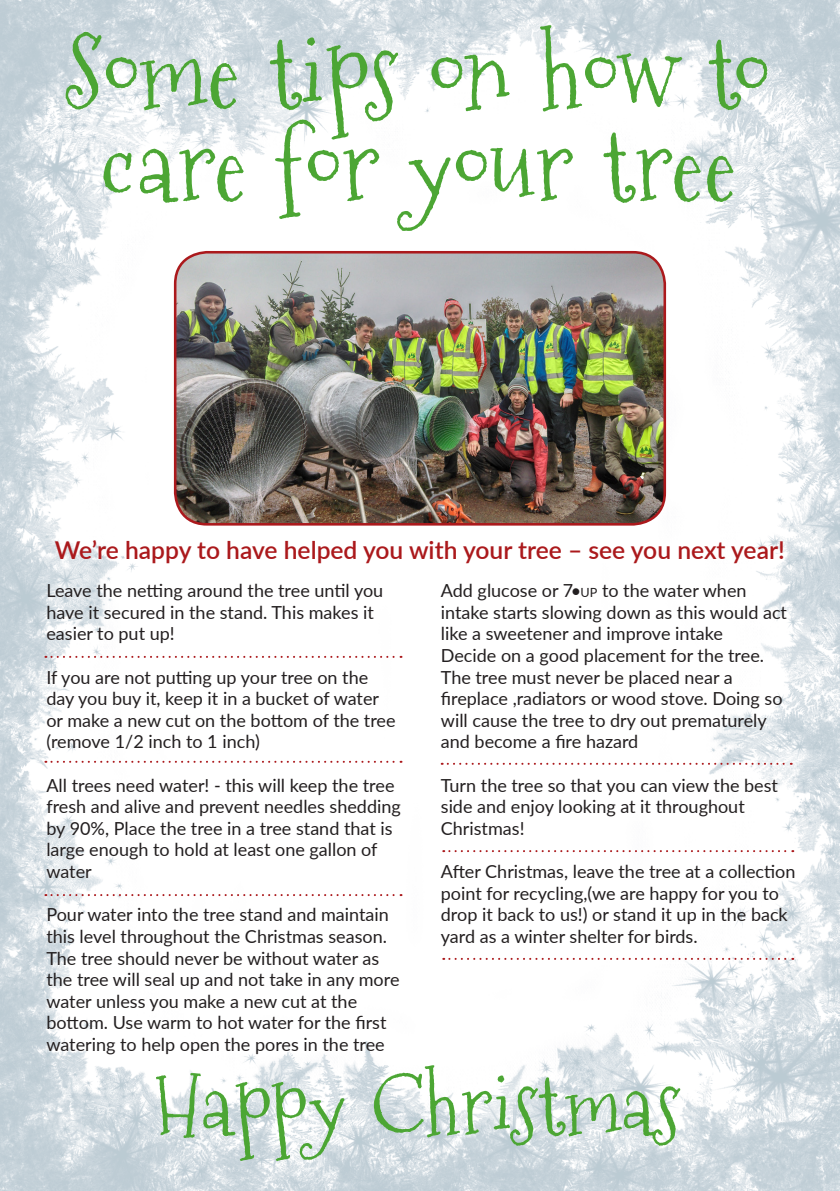
<style>
.page{position:relative;width:840px;height:1191px;background:#fff}
.page>*{position:absolute;margin:0;border:0;box-sizing:border-box;transform-origin:0 0}
.t1{font:98px/92.8px "Mountainsof Christmas";color:#4ca634;text-align:center}
.t2{font:82px "Mountainsof Christmas";color:#4ca634}
.t3{font:600 24.6px "Lato";color:#ab191c}
.t4{font:18px/21.6px "Lato";color:#231f20}
.s1{font-size:12.6px}
</style>
<div class="page">
<img style="left:0;top:0;width:839px;height:1191px">
<img style="left:175px;top:252px;width:489px;height:272px">
<div style="left:174px;top:251px;width:491px;height:274px;border:3px solid #ab191c;border-radius:32px"></div>
<svg style="left:45px;top:656px;width:356px;height:2px"></svg>
<svg style="left:443px;top:850px;width:349px;height:2px"></svg>
<svg style="left:443px;top:958px;width:349px;height:2px"></svg>
<svg style="left:45px;top:761px;width:356px;height:2px"></svg>
<svg style="left:45px;top:894px;width:356px;height:2px"></svg>
<svg style="left:441px;top:763px;width:350px;height:2px"></svg>
<p class="t1" style="left:68px;top:27px;width:704px">Some tips on how to care for your tree</p>
<p class="t3" style="left:55px;top:532px;width:731px">We’re happy to have helped you with your tree – see you next year!</p>
<p class="t4" style="left:46px;top:579px;width:338px">Leave the netting around the tree until you have it secured in the stand. This makes it easier to put up!</p>
<p class="t4" style="left:46px;top:665px;width:350px">If you are not putting up your tree on the day you buy it, keep it in a bucket of water or make a new cut on the bottom of the tree (remove 1/2 inch to 1 inch)</p>
<p class="t4" style="left:46px;top:773px;width:356px">All trees need water! - this will keep the tree fresh and alive and prevent needles shedding by 90%, Place the tree in a tree stand that is large enough to hold at least one gallon of water</p>
<p class="t4" style="left:46px;top:903px;width:354px">Pour water into the tree stand and maintain this level throughout the Christmas season.<br>The tree should never be without water as the tree will seal up and not take in any more water unless you make a new cut at the bottom. Use warm to hot water for the first watering to help open the pores in the tree</p>
<p class="t4" style="left:440px;top:579px;width:347px">Add glucose or 7•<span class="s1">up</span> to the water when intake starts slowing down as this would act like a sweetener and improve intake</p>
<p class="t4" style="left:440px;top:644px;width:343px">Decide on a good placement for the tree.<br>The tree must never be placed near a fireplace ,radiators or wood stove. Doing so will cause the tree to dry out prematurely and become a fire hazard</p>
<p class="t4" style="left:440px;top:773px;width:338px">Turn the tree so that you can view the best side and enjoy looking at it throughout<br>Christmas!</p>
<p class="t4" style="left:440px;top:860px;width:356px">After Christmas, leave the tree at a collection point for recycling,(we are happy for you to drop it back to us!) or stand it up in the back yard as a winter shelter for birds.</p>
<p class="t2" style="left:157px;top:1049px;width:527px">Happy Christmas</p>
</div>
